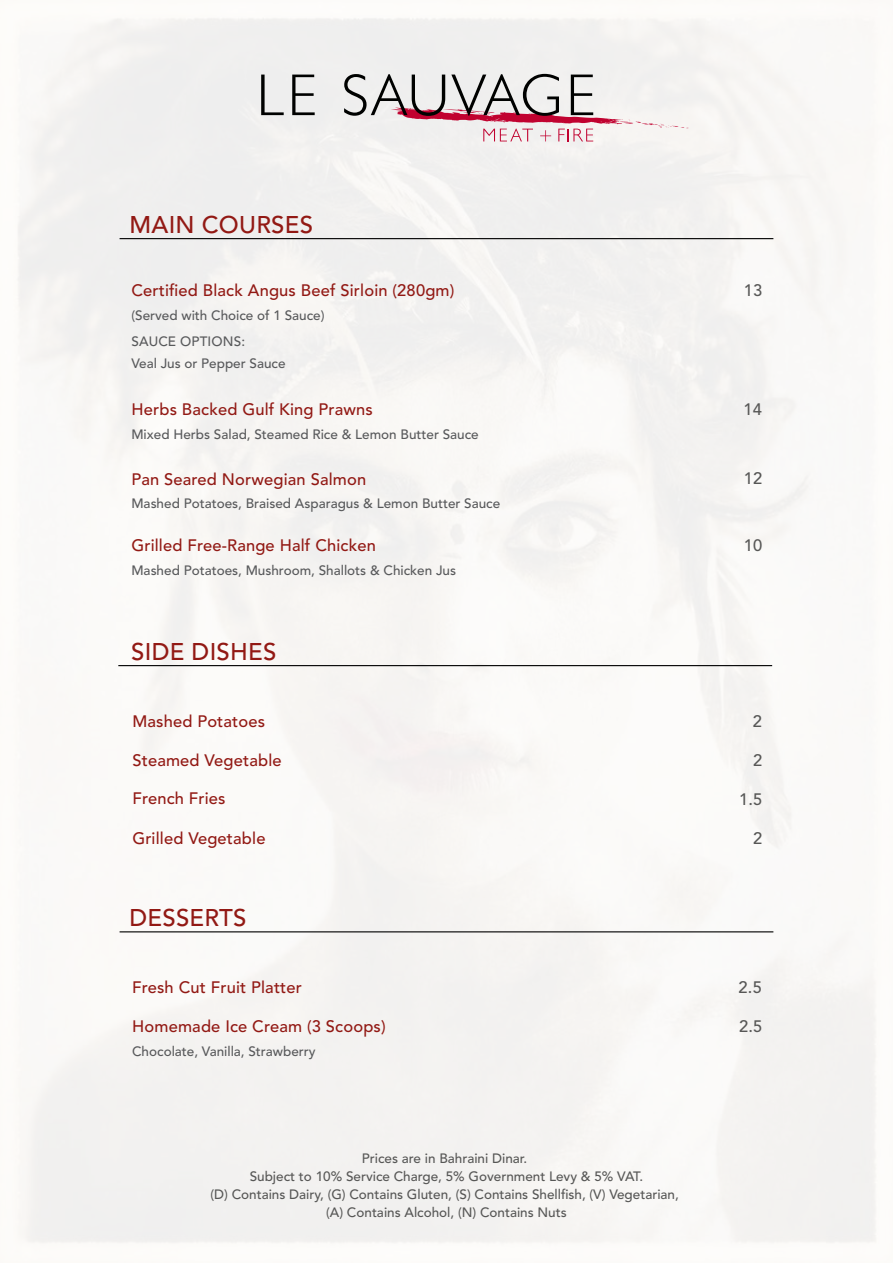
<style>
.page{position:relative;width:893px;height:1263px;background:#fff}
.page>*{position:absolute;margin:0;border:0;box-sizing:border-box;transform-origin:0 0}
.t1{font:500 24px "Avenir LT Std";letter-spacing:.01em;color:#921914}
.t2{font:500 16.5px "Avenir LT Std";letter-spacing:.01em;color:#921914}
.t3{font:500 16.5px "Avenir LT Std";letter-spacing:.01em;color:#575756}
.t4{font:500 13.5px "Avenir LT Std";color:#58595b}
.t5{font:500 13.5px/18px "Avenir LT Std";color:#575756;text-align:center}
</style>
<div class="page">
<div style="left:17px;top:18px;width:859px;height:1225px;background:#f7f5f3"></div>
<hr style="left:120px;top:238px;width:653px;height:1px;background:#000">
<svg style="left:261px;top:75px;width:23px;height:40px"></svg>
<svg style="left:292px;top:75px;width:23px;height:40px"></svg>
<svg style="left:344px;top:74px;width:345px;height:67px"></svg>
<hr style="left:118px;top:665px;width:654px;height:1px;background:#000">
<hr style="left:120px;top:931px;width:653px;height:1px;background:#000">
<h1 class="t1" style="left:130px;top:210px;width:185px">MAIN COURSES</h1>
<p class="t2" style="left:131px;top:281px;width:324px">Certified Black Angus Beef Sirloin (280gm)</p>
<p class="t4" style="left:131px;top:307px;width:195px">(Served with Choice of 1 Sauce)</p>
<p class="t4" style="left:131px;top:334px;width:115px">SAUCE OPTIONS:</p>
<p class="t4" style="left:131px;top:356px;width:156px">Veal Jus or Pepper Sauce</p>
<p class="t2" style="left:131px;top:400px;width:243px">Herbs Backed Gulf King Prawns</p>
<p class="t4" style="left:131px;top:426px;width:349px">Mixed Herbs Salad, Steamed Rice &amp; Lemon Butter Sauce</p>
<p class="t2" style="left:131px;top:469px;width:236px">Pan Seared Norwegian Salmon</p>
<p class="t4" style="left:131px;top:496px;width:370px">Mashed Potatoes, Braised Asparagus &amp; Lemon Butter Sauce</p>
<p class="t2" style="left:131px;top:536px;width:246px">Grilled Free-Range Half Chicken</p>
<p class="t4" style="left:131px;top:562px;width:326px">Mashed Potatoes, Mushroom, Shallots &amp; Chicken Jus</p>
<h1 class="t1" style="left:131px;top:637px;width:147px">SIDE DISHES</h1>
<p class="t2" style="left:132px;top:711px;width:134px">Mashed Potatoes</p>
<p class="t2" style="left:132px;top:751px;width:151px">Steamed Vegetable</p>
<p class="t2" style="left:132px;top:789px;width:95px">French Fries</p>
<p class="t2" style="left:132px;top:828px;width:135px">Grilled Vegetable</p>
<h1 class="t1" style="left:130px;top:904px;width:118px">DESSERTS</h1>
<p class="t2" style="left:132px;top:978px;width:171px">Fresh Cut Fruit Platter</p>
<p class="t2" style="left:132px;top:1017px;width:255px">Homemade Ice Cream (3 Scoops)</p>
<p class="t4" style="left:132px;top:1043px;width:185px">Chocolate, Vanilla, Strawberry</p>
<p class="t5" style="left:210px;top:1150px;width:470px">Prices are in Bahraini Dinar.<br>Subject to 10% Service Charge, 5% Government Levy &amp; 5% VAT.<br>(D) Contains Dairy, (G) Contains Gluten, (S) Contains Shellfish, (V) Vegetarian, (A) Contains Alcohol, (N) Contains Nuts</p>
<p class="t3" style="left:744px;top:280px;width:20px">13</p>
<p class="t3" style="left:743px;top:400px;width:20px">14</p>
<p class="t3" style="left:744px;top:469px;width:20px">12</p>
<p class="t3" style="left:744px;top:535px;width:20px">10</p>
<p class="t3" style="left:753px;top:711px;width:11px">2</p>
<p class="t3" style="left:753px;top:751px;width:11px">2</p>
<p class="t3" style="left:739px;top:789px;width:25px">1.5</p>
<p class="t3" style="left:753px;top:829px;width:11px">2</p>
<p class="t3" style="left:739px;top:978px;width:25px">2.5</p>
<p class="t3" style="left:739px;top:1017px;width:25px">2.5</p>
</div>
